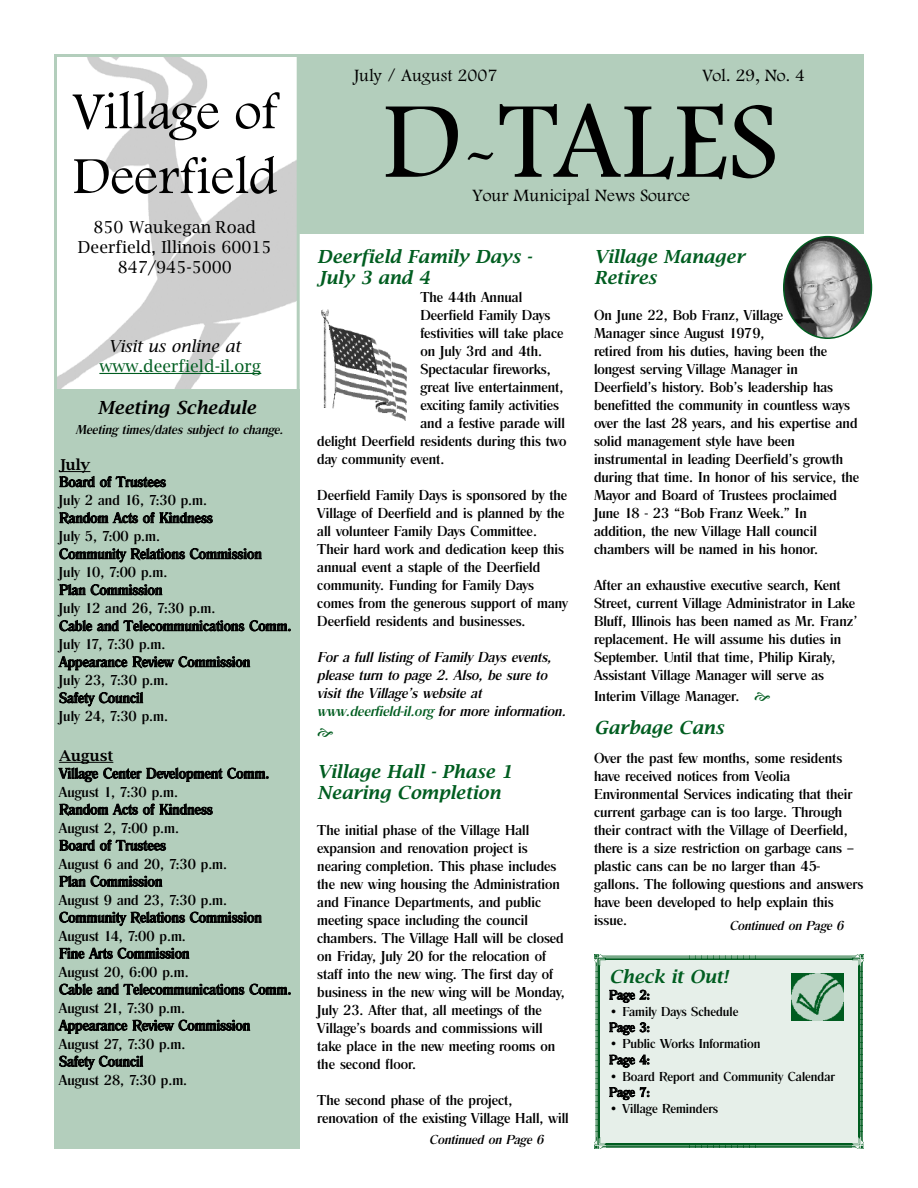
<style>
.page{position:relative;width:918px;height:1188px;background:#fff}
.page>*{position:absolute;margin:0;border:0;box-sizing:border-box;transform-origin:0 0}
.t1{font:112.5px "Footlight MT Light";color:#000}
.t2{font:54px/64.8px "Footlight MT Light";color:#000}
.t3{font:italic 600 18px/21.6px "Lucida Bright";color:#005d20}
.t4{font:18px "Footlight MT Light";color:#000}
.t5{font:italic 600 18px "Lucida Bright";color:#000}
.t6{font:16.5px/19.8px "Lucida Bright";color:#000;text-align:center}
.t7{font:16.5px "Lucida Bright";color:#005d20}
.t8{font:italic 16.5px "Lucida Bright";color:#000}
.t9{font:500 15px/18px "Romana T";color:#000}
.t10{font:italic 500 15px/18px "Romana T";color:#000}
.t11{font:600 15px "Lucida Bright";color:#000}
.t12{font:500 13.5px/15.9px "Romana T";color:#000}
.t13{font:italic 500 13.5px "Romana T";color:#000}
.s1{font-size:90px}
.s2{color:#005d20}
</style>
<div class="page">
<img style="left:58px;top:58px;width:238px;height:332px">
<div style="left:54px;top:54px;width:246px;height:360px;border:3px solid #b3cebc"></div>
<div style="left:299px;top:54px;width:565px;height:180px;background:#b3cebc"></div>
<hr style="left:99px;top:373px;width:162px;height:1px;background:#005d20">
<div style="left:54px;top:390px;width:246px;height:759px;background:#b3cebc"></div>
<hr style="left:59px;top:471px;width:31px;height:1px;background:#000">
<hr style="left:59px;top:762px;width:54px;height:1px;background:#000">
<svg style="left:594px;top:954px;width:270px;height:195px;background:#d6e4db"></svg>
<img style="left:792px;top:973px;width:51px;height:47px">
<img style="left:321px;top:309px;width:85px;height:112px">
<svg style="left:783px;top:236px;width:89px;height:103px"></svg>
<h2 class="t2" style="left:72px;top:77px;width:208px">Village of<br>Deerfield</h2>
<p class="t6" style="left:78px;top:218px;width:195px">850 Waukegan Road<br>Deerfield, Illinois 60015<br>847/945-5000</p>
<p class="t8" style="left:109px;top:337px;width:133px">Visit us online at</p>
<p class="t7" style="left:99px;top:356px;width:163px">www.deerfield-il.org</p>
<p class="t5" style="left:98px;top:398px;width:160px">Meeting Schedule</p>
<p class="t13" style="left:76px;top:421px;width:211px">Meeting times/dates subject to change.</p>
<p class="t11" style="left:59px;top:456px;width:33px">July</p>
<p class="t9" style="left:59px;top:473px;width:234px">Board of Trustees<br>July 2 and 16, 7:30 p.m.<br>Random Acts of Kindness<br>July 5, 7:00 p.m.<br>Community Relations Commission<br>July 10, 7:00 p.m.<br>Plan Commission<br>July 12 and 26, 7:30 p.m.<br>Cable and Telecommunications Comm.<br>July 17, 7:30 p.m.<br>Appearance Review Commission<br>July 23, 7:30 p.m.<br>Safety Council<br>July 24, 7:30 p.m.</p>
<p class="t11" style="left:59px;top:747px;width:56px">August</p>
<p class="t9" style="left:59px;top:764px;width:234px">Village Center Development Comm.<br>August 1, 7:30 p.m.<br>Random Acts of Kindness<br>August 2, 7:00 p.m.<br>Board of Trustees<br>August 6 and 20, 7:30 p.m.<br>Plan Commission<br>August 9 and 23, 7:30 p.m.<br>Community Relations Commission<br>August 14, 7:00 p.m.<br>Fine Arts Commission<br>August 20, 6:00 p.m.<br>Cable and Telecommunications Comm.<br>August 21, 7:30 p.m.<br>Appearance Review Commission<br>August 27, 7:30 p.m.<br>Safety Council<br>August 28, 7:30 p.m.</p>
<p class="t4" style="left:354px;top:65px;width:145px">July / August 2007</p>
<p class="t4" style="left:702px;top:65px;width:104px">Vol. 29, No. 4</p>
<h1 class="t1" style="left:382px;top:72px;width:397px">D<span class="s1">-</span>TALES</h1>
<p class="t4" style="left:472px;top:185px;width:219px">Your Municipal News Source</p>
<p class="t3" style="left:317px;top:246px;width:216px">Deerfield Family Days -<br>July 3 and 4</p>
<p class="t9" style="left:420px;top:288px;width:103px">The 44th Annual</p>
<p class="t9" style="left:420px;top:306px;width:131px">Deerfield Family Days</p>
<p class="t9" style="left:420px;top:324px;width:145px">festivities will take place</p>
<p class="t9" style="left:420px;top:342px;width:123px">on July 3rd and 4th.</p>
<p class="t9" style="left:420px;top:360px;width:132px">Spectacular fireworks,</p>
<p class="t9" style="left:420px;top:378px;width:144px">great live entertainment,</p>
<p class="t9" style="left:420px;top:396px;width:140px">exciting family activities</p>
<p class="t9" style="left:420px;top:414px;width:146px">and a festive parade will</p>
<p class="t9" style="left:317px;top:432px;width:251px">delight Deerfield residents during this two</p>
<p class="t9" style="left:317px;top:450px;width:129px">day community event.</p>
<p class="t9" style="left:317px;top:486px;width:252px">Deerfield Family Days is sponsored by the Village of Deerfield and is planned by the all volunteer Family Days Committee.<br>Their hard work and dedication keep this annual event a staple of the Deerfield community. Funding for Family Days comes from the generous support of many Deerfield residents and businesses.</p>
<p class="t10" style="left:317px;top:648px;width:252px">For a full listing of Family Days events, please turn to page 2. Also, be sure to visit the Village’s website at <span class="s2">www.deerfield-il.org</span> for more information.</p>
<p class="t3" style="left:317px;top:761px;width:197px">Village Hall - Phase 1<br>Nearing Completion</p>
<p class="t9" style="left:317px;top:821px;width:249px">The initial phase of the Village Hall expansion and renovation project is nearing completion. This phase includes the new wing housing the Administration and Finance Departments, and public meeting space including the council chambers. The Village Hall will be closed on Friday, July 20 for the relocation of staff into the new wing. The first day of business in the new wing will be Monday, July 23. After that, all meetings of the Village’s boards and commissions will take place in the new meeting rooms on the second floor.</p>
<p class="t9" style="left:317px;top:1091px;width:253px">The second phase of the project, renovation of the existing Village Hall, will</p>
<p class="t13" style="left:429px;top:1131px;width:118px">Continued on Page 6</p>
<p class="t3" style="left:594px;top:246px;width:152px">Village Manager<br>Retires</p>
<p class="t9" style="left:594px;top:306px;width:267px">On June 22, Bob Franz, Village<br>Manager since August 1979,<br>retired from his duties, having been the longest serving Village Manager in Deerfield’s history. Bob’s leadership has benefitted the community in countless ways over the last 28 years, and his expertise and solid management style have been instrumental in leading Deerfield’s growth during that time. In honor of his service, the Mayor and Board of Trustees proclaimed June 18 - 23 “Bob Franz Week.” In addition, the new Village Hall council chambers will be named in his honor.</p>
<p class="t9" style="left:594px;top:576px;width:265px">After an exhaustive executive search, Kent Street, current Village Administrator in Lake Bluff, Illinois has been named as Mr. Franz’ replacement. He will assume his duties in September. Until that time, Philip Kiraly, Assistant Village Manager will serve as</p>
<p class="t9" style="left:594px;top:687px;width:147px">Interim Village Manager.</p>
<p class="t3" style="left:594px;top:717px;width:131px">Garbage Cans</p>
<p class="t9" style="left:594px;top:748px;width:271px">Over the past few months, some residents have received notices from Veolia Environmental Services indicating that their current garbage can is too large. Through their contract with the Village of Deerfield, there is a size restriction on garbage cans – plastic cans can be no larger than 45- gallons. The following questions and answers have been developed to help explain this issue.</p>
<p class="t13" style="left:729px;top:917px;width:118px">Continued on Page 6</p>
<p class="t3" style="left:609px;top:966px;width:120px">Check it Out!</p>
<p class="t12" style="left:609px;top:987px;width:42px">Page 2:</p>
<p class="t12" style="left:609px;top:1003px;width:131px">• Family Days Schedule<br>Page 3:</p>
<p class="t12" style="left:609px;top:1036px;width:153px">• Public Works Information<br>Page 4:</p>
<p class="t12" style="left:609px;top:1068px;width:227px">• Board Report and Community Calendar<br>Page 7:</p>
<p class="t12" style="left:609px;top:1100px;width:111px">• Village Reminders</p>
</div>
